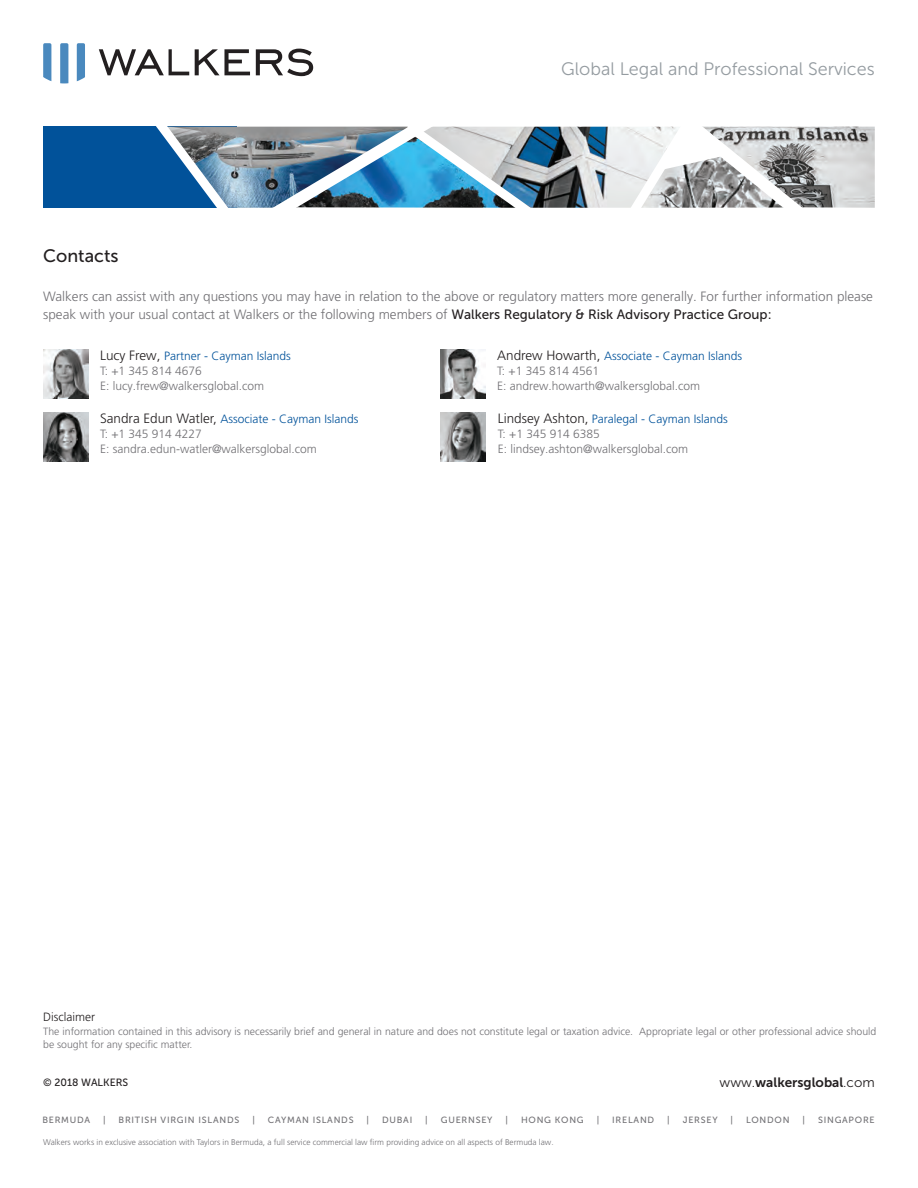
<style>
.page{position:relative;width:918px;height:1188px;background:#fff}
.page>*{position:absolute;margin:0;border:0;box-sizing:border-box;transform-origin:0 0}
.t1{font:18px "Museo Sans 300";color:#959ca1}
.Body_Title{font:18px "Museo Sans 500";color:#231f20}
.Body_Title-2{font:300 13.5px/18px "Frutiger LT Pro";color:#717074}
.t2{font:13.5px "Museo Sans 700";color:#231f20}
.t3{font:300 12px "Frutiger LT Pro";color:#717074}
.t4{font:300 12px "Frutiger LT Pro";color:#01529a}
.t5{font:300 12px "Frutiger LT Pro";color:#231f20}
.t6{font:300 10.5px/13.5px "Frutiger LT Pro";color:#717074}
.t7{font:10.5px "Museo Sans 500";color:#231f20}
.t8{font:9px "Museo Sans 500";letter-spacing:.085em;color:#717074}
.t9{font:300 8.25px "Frutiger LT Pro";color:#717074}
.s1{font-family:"Museo Sans 500";font-weight:400;color:#231f20}
.s2{font-size:13.5px;color:#231f20}
.s3{font-family:"Museo Sans 300"}
</style>
<div class="page">
<svg style="left:99px;top:49px;width:90px;height:26px"></svg>
<svg style="left:195px;top:49px;width:55px;height:26px"></svg>
<svg style="left:256px;top:49px;width:57px;height:27px"></svg>
<svg style="left:43px;top:43px;width:8px;height:38px"></svg>
<svg style="left:60px;top:43px;width:8px;height:40px"></svg>
<svg style="left:77px;top:43px;width:8px;height:38px"></svg>
<div style="left:43px;top:127px;width:194px;height:81px;background:#01529a"></div>
<img style="left:237px;top:127px;width:21px;height:81px">
<img style="left:546px;top:127px;width:74px;height:81px">
<img style="left:819px;top:127px;width:56px;height:81px">
<svg style="left:145px;top:126px;width:92px;height:82px"></svg>
<img style="left:258px;top:126px;width:288px;height:82px">
<svg style="left:620px;top:126px;width:199px;height:82px"></svg>
<img style="left:43px;top:350px;width:46px;height:48px">
<img style="left:43px;top:413px;width:46px;height:49px">
<img style="left:440px;top:413px;width:46px;height:49px">
<img style="left:440px;top:350px;width:46px;height:48px">
<h1 class="t1" style="left:561px;top:59px;width:315px">Global Legal and Professional Services</h1>
<p class="Body_Title" style="left:43px;top:246px;width:77px">Contacts</p>
<p class="Body_Title-2" style="left:43px;top:287px;width:831px">Walkers can assist with any questions you may have in relation to the above or regulatory matters more generally. For further information please speak with your usual contact at Walkers or the following members of <span class="s1">Walkers Regulatory &amp; Risk Advisory Practice Group:</span></p>
<p class="t4" style="left:100px;top:349px;width:192px"><span class="s2">Lucy Frew,</span> Partner - Cayman Islands</p>
<p class="t3" style="left:100px;top:364px;width:103px">T: +1 345 814 4676</p>
<p class="t3" style="left:100px;top:379px;width:166px">E: lucy.frew@walkersglobal.com</p>
<p class="t4" style="left:100px;top:412px;width:260px"><span class="s2">Sandra Edun Watler,</span> Associate - Cayman Islands</p>
<p class="t3" style="left:100px;top:427px;width:103px">T: +1 345 914 4227</p>
<p class="t3" style="left:100px;top:442px;width:218px">E: sandra.edun-watler@walkersglobal.com</p>
<p class="t4" style="left:497px;top:349px;width:247px"><span class="s2">Andrew Howarth,</span> Associate - Cayman Islands</p>
<p class="t3" style="left:497px;top:364px;width:103px">T: +1 345 814 4561</p>
<p class="t3" style="left:497px;top:379px;width:204px">E: andrew.howarth@walkersglobal.com</p>
<p class="t4" style="left:498px;top:412px;width:232px"><span class="s2">Lindsey Ashton,</span> Paralegal - Cayman Islands</p>
<p class="t3" style="left:498px;top:427px;width:103px">T: +1 345 914 6385</p>
<p class="t3" style="left:498px;top:442px;width:192px">E: lindsey.ashton@walkersglobal.com</p>
<p class="t5" style="left:43px;top:1010px;width:53px">Disclaimer</p>
<p class="t6" style="left:43px;top:1025px;width:835px">The information contained in this advisory is necessarily brief and general in nature and does not constitute legal or taxation advice. Appropriate legal or other professional advice should be sought for any specific matter.</p>
<p class="t7" style="left:43px;top:1077px;width:86px">© 2018 WALKERS</p>
<p class="t2" style="left:720px;top:1074px;width:157px"><span class="s3">www.</span>walkersglobal<span class="s3">.com</span></p>
<p class="t8" style="left:42px;top:1115px;width:49px">BERMUDA</p>
<p class="t8" style="left:103px;top:1115px;width:4px">|</p>
<p class="t8" style="left:119px;top:1115px;width:122px">BRITISH VIRGIN ISLANDS</p>
<p class="t8" style="left:252px;top:1115px;width:4px">|</p>
<p class="t8" style="left:268px;top:1115px;width:87px">CAYMAN ISLANDS</p>
<p class="t8" style="left:367px;top:1115px;width:4px">|</p>
<p class="t8" style="left:382px;top:1115px;width:32px">DUBAI</p>
<p class="t8" style="left:425px;top:1115px;width:4px">|</p>
<p class="t8" style="left:441px;top:1115px;width:53px">GUERNSEY</p>
<p class="t8" style="left:506px;top:1115px;width:4px">|</p>
<p class="t8" style="left:521px;top:1115px;width:64px">HONG KONG</p>
<p class="t8" style="left:597px;top:1115px;width:4px">|</p>
<p class="t8" style="left:612px;top:1115px;width:44px">IRELAND</p>
<p class="t8" style="left:667px;top:1115px;width:4px">|</p>
<p class="t8" style="left:683px;top:1115px;width:36px">JERSEY</p>
<p class="t8" style="left:731px;top:1115px;width:4px">|</p>
<p class="t8" style="left:746px;top:1115px;width:45px">LONDON</p>
<p class="t8" style="left:803px;top:1115px;width:4px">|</p>
<p class="t8" style="left:818px;top:1115px;width:58px">SINGAPORE</p>
<p class="t9" style="left:43px;top:1137px;width:512px">Walkers works in exclusive association with Taylors in Bermuda, a full service commercial law firm providing advice on all aspects of Bermuda law.</p>
</div>
